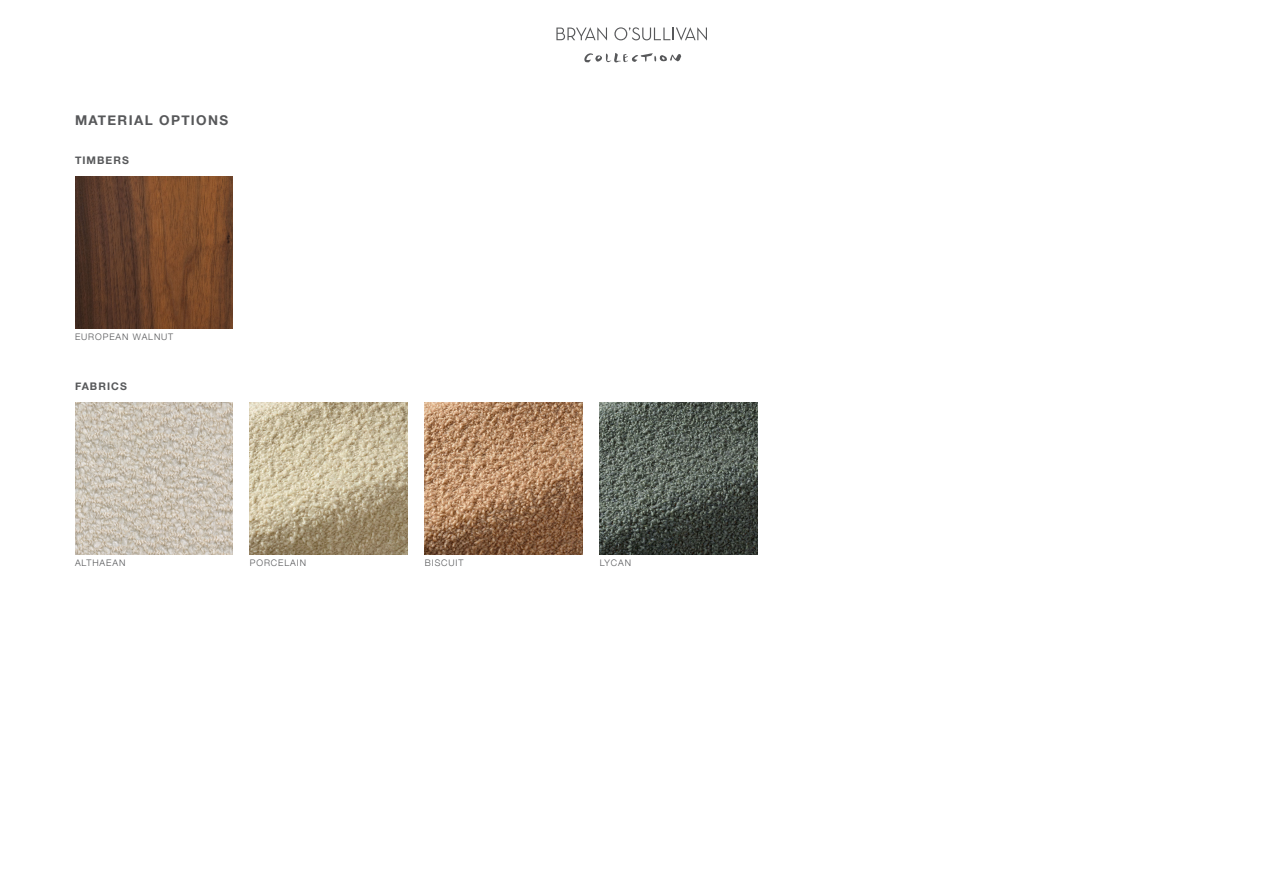
<style>
.page{position:relative;width:1263px;height:893px;background:#fff}
.page>*{position:absolute;margin:0;border:0;box-sizing:border-box;transform-origin:0 0}
.t1{font:700 13.5px "Helvetica Neue";letter-spacing:.1em;color:#57585a}
.t2{font:700 10.5px "Helvetica Neue";letter-spacing:.1em;color:#57585a}
.t3{font:300 9px "Helvetica Neue";letter-spacing:.1em;color:#57585a}
</style>
<div class="page">
<svg style="left:556px;top:27px;width:51px;height:14px"></svg>
<svg style="left:614px;top:27px;width:93px;height:14px"></svg>
<svg style="left:584px;top:53px;width:97px;height:10px"></svg>
<img style="left:75px;top:176px;width:158px;height:153px">
<img style="left:425px;top:402px;width:158px;height:153px">
<img style="left:600px;top:402px;width:158px;height:153px">
<img style="left:250px;top:402px;width:158px;height:153px">
<img style="left:75px;top:402px;width:158px;height:153px">
<p class="t1" style="left:75px;top:110px;width:155px">MATERIAL OPTIONS</p>
<p class="t2" style="left:75px;top:152px;width:55px">TIMBERS</p>
<p class="t3" style="left:75px;top:330px;width:100px">EUROPEAN WALNUT</p>
<p class="t2" style="left:75px;top:378px;width:53px">FABRICS</p>
<p class="t3" style="left:75px;top:556px;width:52px">ALTHAEAN</p>
<p class="t3" style="left:250px;top:556px;width:58px">PORCELAIN</p>
<p class="t3" style="left:425px;top:556px;width:40px">BISCUIT</p>
<p class="t3" style="left:600px;top:556px;width:33px">LYCAN</p>
</div>
